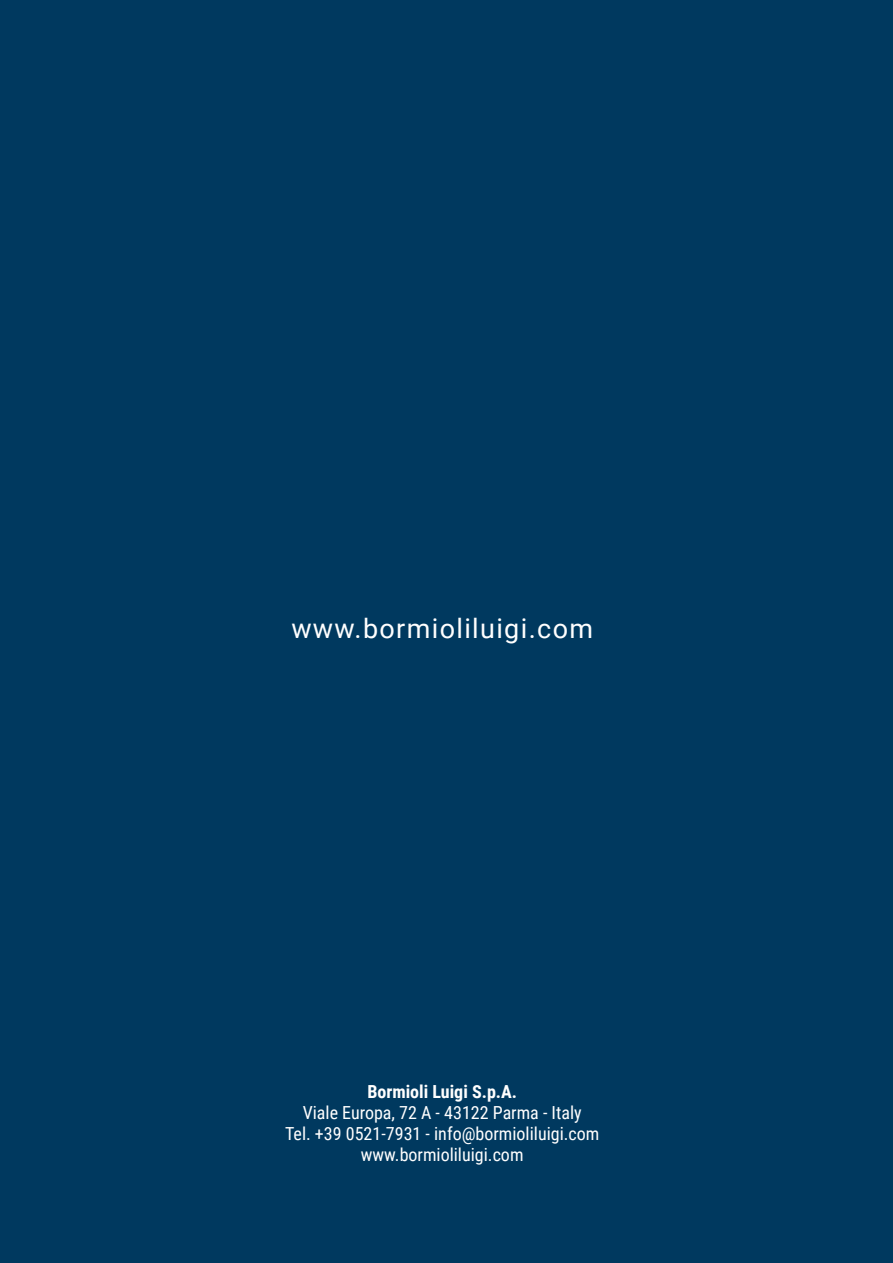
<style>
.page{position:relative;width:893px;height:1263px;background:#00395f}
.page>*{position:absolute;margin:0;border:0;box-sizing:border-box;transform-origin:0 0}
.t1{font:27px "Roboto";letter-spacing:.05em;color:#fff}
.t2{font:18px/21px "Roboto Condensed";color:#fff;text-align:center}
.t3{font:700 18px "Roboto Condensed";color:#fff}
</style>
<div class="page">
<h1 class="t1" style="left:291px;top:609px;width:303px">www.bormioliluigi.com</h1>
<p class="t3" style="left:367px;top:1079px;width:151px">Bormioli Luigi S.p.A.</p>
<p class="t2" style="left:285px;top:1102px;width:316px">Viale Europa, 72 A - 43122 Parma - Italy<br>Tel. +39 0521-7931 - info@bormioliluigi.com www.bormioliluigi.com</p>
</div>
